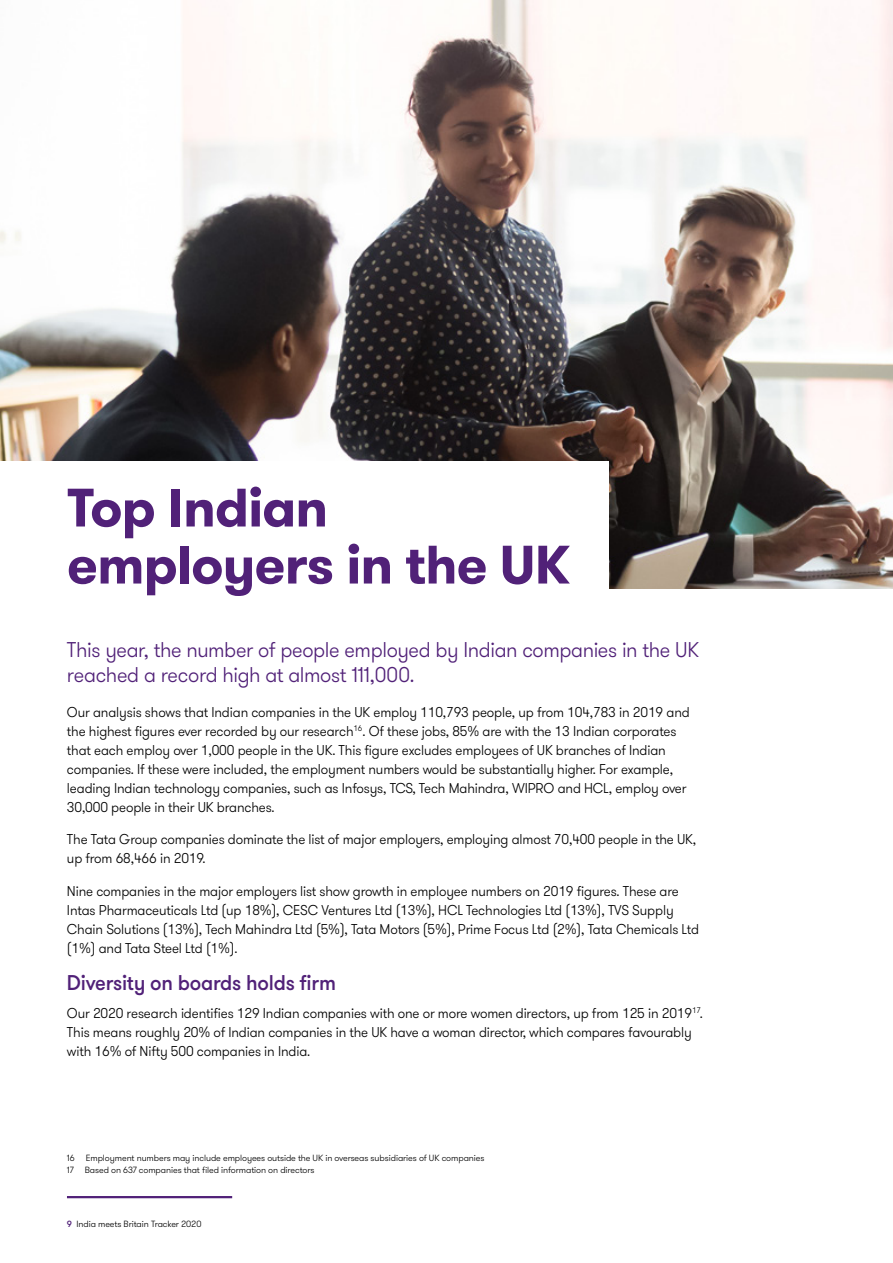
<style>
.page{position:relative;width:893px;height:1263px;background:#fff}
.page>*{position:absolute;margin:0;border:0;box-sizing:border-box;transform-origin:0 0}
.t1{font:700 54px/57px "GT Walsheim Pro";letter-spacing:-.02em;color:#512178}
.t2{font:300 21.3px/25.2px "GT Walsheim Pro";letter-spacing:-.015em;color:#512178;scale:.95 1}
.t3{font:500 21.3px "GT Walsheim Pro";letter-spacing:-.01em;color:#512178;scale:.95 1}
.t4{font:300 14.25px/18.9px "GT Walsheim Pro";letter-spacing:-.01em;color:#000;scale:.95 1}
.t5{font:300 9px/12px "GT Walsheim Pro";letter-spacing:-.01em;color:#000}
.s1{font-weight:500;color:#512178}
</style>
<div class="page">
<hr style="left:67px;top:1196px;width:165px;height:2px;background:#512178">
<img style="left:0;top:0;width:893px;height:589px">
<div style="left:0;top:461px;width:608px;height:147px;background:#fff"></div>
<h1 class="t1" style="left:67px;top:480px;width:505px">Top Indian employers in the UK</h1>
<h2 class="t2" style="left:67px;top:637px;width:667px">This year, the number of people employed by Indian companies in the UK reached a record high at almost 111,000.</h2>
<p class="t4" style="left:67px;top:703px;width:657px">Our analysis shows that Indian companies in the UK employ 110,793 people, up from 104,783 in 2019 and the highest figures ever recorded by our research<sup>16</sup>. Of these jobs, 85% are with the 13 Indian corporates that each employ over 1,000 people in the UK. This figure excludes employees of UK branches of Indian companies. If these were included, the employment numbers would be substantially higher. For example, leading Indian technology companies, such as Infosys, TCS, Tech Mahindra, WIPRO and HCL, employ over 30,000 people in their UK branches.</p>
<p class="t4" style="left:67px;top:830px;width:664px">The Tata Group companies dominate the list of major employers, employing almost 70,400 people in the UK, up from 68,466 in 2019.</p>
<p class="t4" style="left:67px;top:881px;width:667px">Nine companies in the major employers list show growth in employee numbers on 2019 figures. These are Intas Pharmaceuticals Ltd (up 18%), CESC Ventures Ltd (13%), HCL Technologies Ltd (13%), TVS Supply Chain Solutions (13%), Tech Mahindra Ltd (5%), Tata Motors (5%), Prime Focus Ltd (2%), Tata Chemicals Ltd (1%) and Tata Steel Ltd (1%).</p>
<h2 class="t3" style="left:67px;top:969px;width:285px">Diversity on boards holds firm</h2>
<p class="t4" style="left:67px;top:1003px;width:671px">Our 2020 research identifies 129 Indian companies with one or more women directors, up from 125 in 2019<sup>17</sup>.<br>This means roughly 20% of Indian companies in the UK have a woman director, which compares favourably with 16% of Nifty 500 companies in India.</p>
<p class="t5" style="left:67px;top:1152px;width:419px">16 Employment numbers may include employees outside the UK in overseas subsidiaries of UK companies<br>17 Based on 637 companies that filed information on directors</p>
<p class="t5" style="left:67px;top:1218px;width:136px"><span class="s1">9</span> India meets Britain Tracker 2020</p>
</div>
